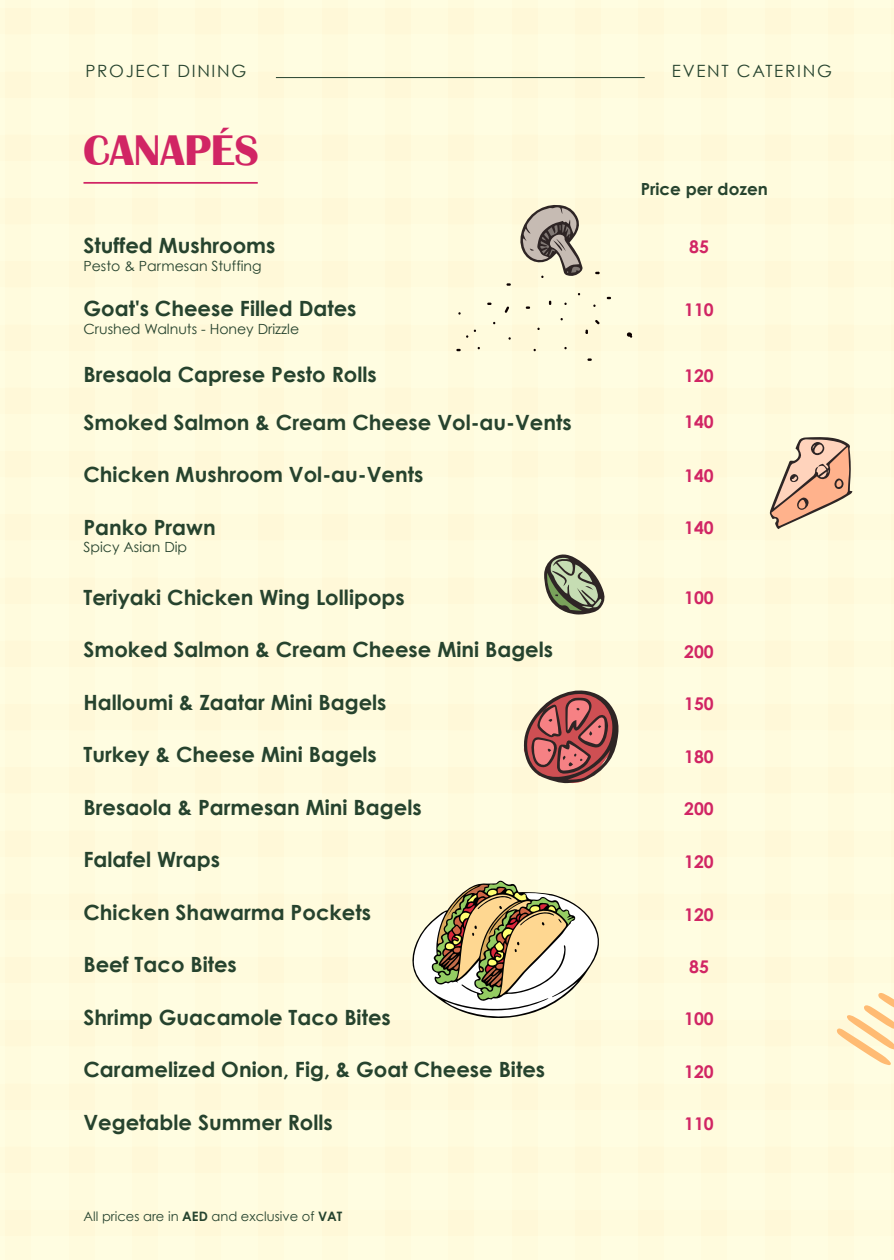
<style>
.page{position:relative;width:894px;height:1260px;background:#fff}
.page>*{position:absolute;margin:0;border:0;box-sizing:border-box;transform-origin:0 0}
.t1{font:700 44.19px "Britannic";color:#d12564}
.t2{font:700 21px "Century Gothic";color:#26432e}
.t3{font:700 17.5px "Century Gothic";color:#d12564}
.t4{font:16.89px "Century Gothic";letter-spacing:.1em;color:#26432e}
.t5{font:700 16.71px "Century Gothic";color:#26432e}
.t6{font:14px "Century Gothic";color:#26432e}
.t7{font:12.95px "Century Gothic";color:#26432e}
.s1{font-weight:700}
</style>
<div class="page">
<div style="left:0;top:0;width:893px;height:1260px;background:#fffde1"></div>
<div style="left:5px;top:0;width:26px;height:1260px;background:#fffbdd"></div>
<div style="left:69px;top:0;width:25px;height:1260px;background:#fffbdd"></div>
<div style="left:132px;top:0;width:26px;height:1260px;background:#fffbdd"></div>
<div style="left:195px;top:0;width:26px;height:1260px;background:#fffbdd"></div>
<div style="left:258px;top:0;width:26px;height:1260px;background:#fffbdd"></div>
<div style="left:321px;top:0;width:26px;height:1260px;background:#fffbdd"></div>
<div style="left:385px;top:0;width:26px;height:1260px;background:#fffbdd"></div>
<div style="left:448px;top:0;width:26px;height:1260px;background:#fffbdd"></div>
<div style="left:511px;top:0;width:26px;height:1260px;background:#fffbdd"></div>
<div style="left:574px;top:0;width:26px;height:1260px;background:#fffbdd"></div>
<div style="left:638px;top:0;width:25px;height:1260px;background:#fffbdd"></div>
<div style="left:701px;top:0;width:26px;height:1260px;background:#fffbdd"></div>
<div style="left:764px;top:0;width:26px;height:1260px;background:#fffbdd"></div>
<div style="left:827px;top:0;width:26px;height:1260px;background:#fffbdd"></div>
<hr style="left:890px;top:0;width:3px;height:1260px;background:#ffecbd">
<div style="left:0;top:1210px;width:893px;height:25px;background:#fffbdd"></div>
<div style="left:0;top:1146px;width:893px;height:26px;background:#fffbdd"></div>
<div style="left:0;top:1083px;width:893px;height:26px;background:#fffbdd"></div>
<div style="left:0;top:1020px;width:893px;height:26px;background:#fffbdd"></div>
<div style="left:0;top:957px;width:893px;height:26px;background:#fffbdd"></div>
<div style="left:0;top:894px;width:893px;height:25px;background:#fffbdd"></div>
<div style="left:0;top:830px;width:893px;height:26px;background:#fffbdd"></div>
<div style="left:0;top:767px;width:893px;height:26px;background:#fffbdd"></div>
<div style="left:0;top:704px;width:893px;height:26px;background:#fffbdd"></div>
<div style="left:0;top:641px;width:893px;height:26px;background:#fffbdd"></div>
<div style="left:0;top:577px;width:893px;height:26px;background:#fffbdd"></div>
<div style="left:0;top:514px;width:893px;height:26px;background:#fffbdd"></div>
<div style="left:0;top:451px;width:893px;height:26px;background:#fffbdd"></div>
<div style="left:0;top:388px;width:893px;height:26px;background:#fffbdd"></div>
<div style="left:0;top:325px;width:893px;height:25px;background:#fffbdd"></div>
<div style="left:0;top:261px;width:893px;height:26px;background:#fffbdd"></div>
<div style="left:0;top:198px;width:893px;height:26px;background:#fffbdd"></div>
<div style="left:0;top:135px;width:893px;height:26px;background:#fffbdd"></div>
<div style="left:0;top:72px;width:893px;height:26px;background:#fffbdd"></div>
<div style="left:0;top:9px;width:893px;height:25px;background:#fffbdd"></div>
<hr style="left:83px;top:182px;width:174px;height:2px;background:#d12564">
<hr style="left:276px;top:77px;width:368px;height:1px;background:#26432e">
<svg style="left:544px;top:554px;width:61px;height:61px"></svg>
<svg style="left:836px;top:992px;width:57px;height:73px"></svg>
<svg style="left:769px;top:437px;width:83px;height:92px"></svg>
<svg style="left:523px;top:690px;width:95px;height:94px"></svg>
<svg style="left:525px;top:306px;width:5px;height:3px"></svg>
<svg style="left:520px;top:205px;width:62px;height:73px"></svg>
<svg style="left:595px;top:320px;width:4px;height:4px"></svg>
<svg style="left:585px;top:329px;width:3px;height:5px"></svg>
<svg style="left:506px;top:283px;width:4px;height:3px"></svg>
<svg style="left:587px;top:358px;width:4px;height:3px"></svg>
<svg style="left:466px;top:329px;width:10px;height:9px"></svg>
<svg style="left:626px;top:332px;width:6px;height:6px"></svg>
<svg style="left:504px;top:306px;width:5px;height:7px"></svg>
<svg style="left:412px;top:880px;width:187px;height:138px"></svg>
<p class="t4" style="left:85px;top:61px;width:162px">PROJECT DINING</p>
<p class="t4" style="left:671px;top:61px;width:161px">EVENT CATERING</p>
<h1 class="t1" style="left:83px;top:125px;width:177px">CANAPÉS</h1>
<p class="t2" style="left:83px;top:232px;width:193px">Stuffed Mushrooms</p>
<p class="t6" style="left:83px;top:257px;width:180px">Pesto &amp; Parmesan Stuffing</p>
<p class="t2" style="left:83px;top:295px;width:274px">Goat's Cheese Filled Dates</p>
<p class="t6" style="left:83px;top:320px;width:217px">Crushed Walnuts - Honey Drizzle</p>
<p class="t2" style="left:83px;top:361px;width:295px">Bresaola Caprese Pesto Rolls</p>
<p class="t2" style="left:83px;top:409px;width:489px">Smoked Salmon &amp; Cream Cheese Vol-au-Vents</p>
<p class="t2" style="left:83px;top:461px;width:341px">Chicken Mushroom Vol-au-Vents</p>
<p class="t2" style="left:83px;top:514px;width:134px">Panko Prawn</p>
<p class="t6" style="left:83px;top:538px;width:105px">Spicy Asian Dip</p>
<p class="t2" style="left:83px;top:584px;width:322px">Teriyaki Chicken Wing Lollipops</p>
<p class="t2" style="left:83px;top:636px;width:471px">Smoked Salmon &amp; Cream Cheese Mini Bagels</p>
<p class="t2" style="left:83px;top:689px;width:304px">Halloumi &amp; Zaatar Mini Bagels</p>
<p class="t2" style="left:83px;top:741px;width:295px">Turkey &amp; Cheese Mini Bagels</p>
<p class="t2" style="left:83px;top:794px;width:339px">Bresaola &amp; Parmesan Mini Bagels</p>
<p class="t2" style="left:83px;top:846px;width:138px">Falafel Wraps</p>
<p class="t2" style="left:83px;top:899px;width:289px">Chicken Shawarma Pockets</p>
<p class="t2" style="left:83px;top:951px;width:155px">Beef Taco Bites</p>
<p class="t2" style="left:83px;top:1004px;width:309px">Shrimp Guacamole Taco Bites</p>
<p class="t2" style="left:83px;top:1056px;width:463px">Caramelized Onion, Fig, &amp; Goat Cheese Bites</p>
<p class="t2" style="left:83px;top:1109px;width:251px">Vegetable Summer Rolls</p>
<p class="t7" style="left:83px;top:1208px;width:260px">All prices are in <span class="s1">AED</span> and exclusive of <span class="s1">VAT</span></p>
<p class="t5" style="left:640px;top:178px;width:129px">Price per dozen</p>
<p class="t3" style="left:688px;top:236px;width:21px">85</p>
<p class="t3" style="left:684px;top:299px;width:31px">110</p>
<p class="t3" style="left:684px;top:364px;width:31px">120</p>
<p class="t3" style="left:684px;top:411px;width:31px">140</p>
<p class="t3" style="left:684px;top:464px;width:31px">140</p>
<p class="t3" style="left:684px;top:517px;width:31px">140</p>
<p class="t3" style="left:684px;top:587px;width:31px">100</p>
<p class="t3" style="left:684px;top:640px;width:31px">200</p>
<p class="t3" style="left:684px;top:693px;width:31px">150</p>
<p class="t3" style="left:684px;top:745px;width:31px">180</p>
<p class="t3" style="left:684px;top:798px;width:31px">200</p>
<p class="t3" style="left:684px;top:850px;width:31px">120</p>
<p class="t3" style="left:684px;top:903px;width:31px">120</p>
<p class="t3" style="left:688px;top:955px;width:21px">85</p>
<p class="t3" style="left:684px;top:1008px;width:31px">100</p>
<p class="t3" style="left:684px;top:1060px;width:31px">120</p>
<p class="t3" style="left:684px;top:1113px;width:31px">110</p>
</div>
